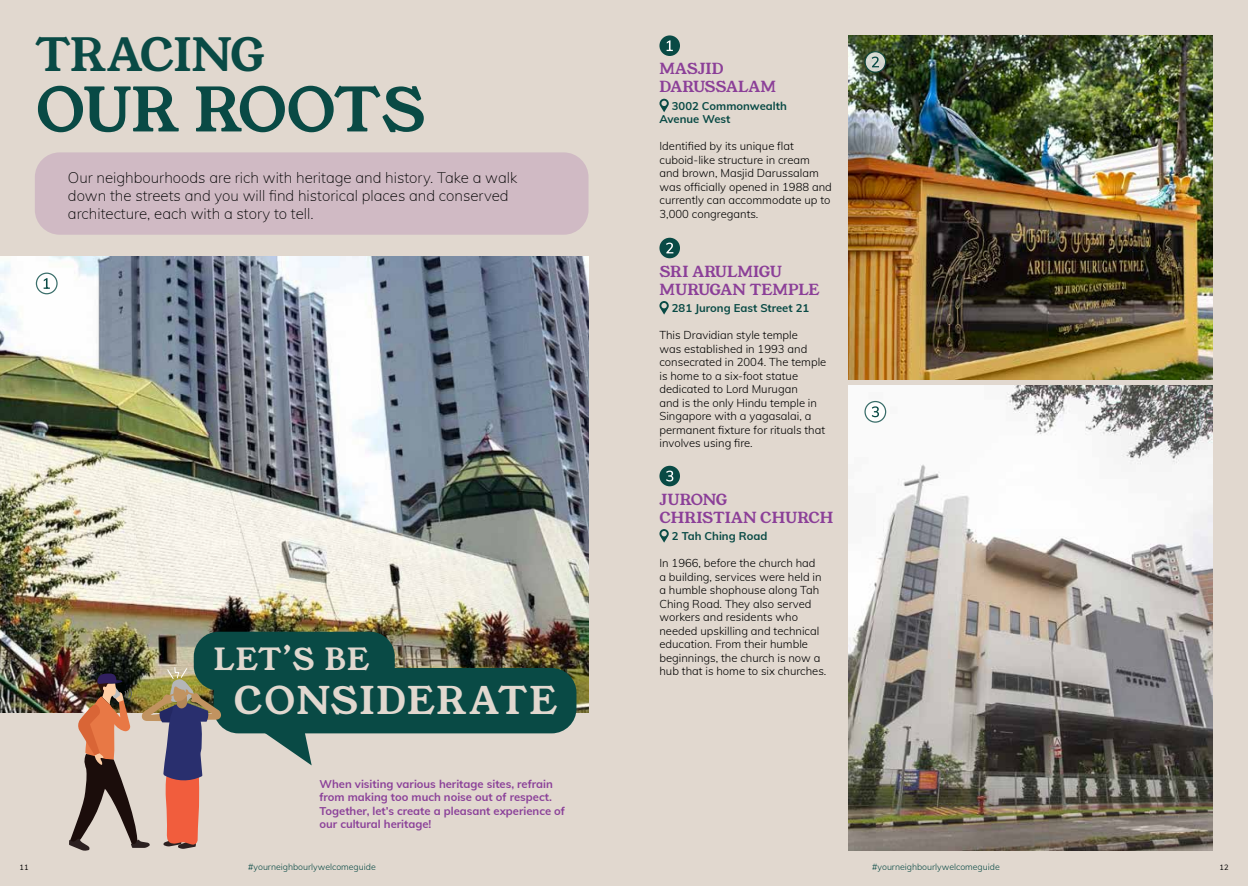
<style>
.page{position:relative;width:1248px;height:886px;background:#fff}
.page>*{position:absolute;margin:0;border:0;box-sizing:border-box;transform-origin:0 0}
.t1{font:60px "Young Serif";letter-spacing:-.02em;color:#094a45}
.t2{font:45px "Young Serif";letter-spacing:-.015em;color:#094a45}
.t3{font:37.5px "Young Serif";letter-spacing:.035em;color:#e1d8cf}
.t4{font:30px "Young Serif";color:#e1d8cf}
.t5{font:200 15px/18px "Muli";color:#000}
.t6{font:15px/18px "Young Serif";color:#8b3f98}
.t7{font:300 11.25px/13.5px "Muli";color:#000}
.t8{font:700 11.25px/13.5px "Muli";color:#8b4199}
.t9{font:700 11.25px/13.5px "Muli";color:#094a45}
.t10{font:300 8.75px "Muli";color:#094a45}
.t11{font:7.5px "Muli";color:#000}
</style>
<div class="page">
<div style="left:0;top:0;width:1247px;height:886px;background:#e1d8cf"></div>
<img style="left:0;top:257px;width:588px;height:455px">
<svg style="left:36px;top:273px;width:21px;height:21px"></svg>
<div style="left:36px;top:273px;width:22px;height:21px;border:1px solid #094a45;border-radius:50%"></div>
<svg style="left:44px;top:278px;width:6px;height:11px"></svg>
<div style="left:35px;top:152px;width:553px;height:83px;background:#d0bac4;border-radius:25px"></div>
<img style="left:848px;top:385px;width:364px;height:465px">
<img style="left:848px;top:35px;width:364px;height:344px">
<svg style="left:659px;top:301px;width:9px;height:14px"></svg>
<div style="left:659px;top:466px;width:21px;height:20px;background:#094a45;border-radius:50%"></div>
<svg style="left:666px;top:471px;width:7px;height:10px"></svg>
<svg style="left:659px;top:529px;width:9px;height:14px"></svg>
<svg style="left:659px;top:99px;width:9px;height:13px"></svg>
<div style="left:659px;top:238px;width:21px;height:20px;background:#094a45;border-radius:50%"></div>
<svg style="left:666px;top:243px;width:7px;height:10px"></svg>
<svg style="left:865px;top:52px;width:20px;height:20px"></svg>
<div style="left:864px;top:51px;width:22px;height:22px;border:1px solid #094a45;border-radius:50%"></div>
<svg style="left:871px;top:57px;width:7px;height:10px"></svg>
<svg style="left:865px;top:401px;width:20px;height:21px"></svg>
<div style="left:864px;top:401px;width:22px;height:22px;border:1px solid #094a45;border-radius:50%"></div>
<svg style="left:871px;top:406px;width:7px;height:11px"></svg>
<div style="left:659px;top:35px;width:21px;height:21px;background:#094a45;border-radius:50%"></div>
<svg style="left:666px;top:40px;width:6px;height:11px"></svg>
<div style="left:213px;top:668px;width:363px;height:65px;background:#094a45;border-radius:25px"></div>
<div style="left:194px;top:632px;width:200px;height:58px;background:#094a45;border-radius:25px"></div>
<svg style="left:253px;top:733px;width:58px;height:32px"></svg>
<img style="left:69px;top:667px;width:154px;height:184px">
<h2 class="t2" style="left:35px;top:24px;width:231px">TRACING</h2>
<h1 class="t1" style="left:36px;top:69px;width:390px">OUR ROOTS</h1>
<h3 class="t5" style="left:68px;top:168px;width:451px">Our neighbourhoods are rich with heritage and history. Take a walk down the streets and you will find historical places and conserved architecture, each with a story to tell.</h3>
<h3 class="t4" style="left:214px;top:638px;width:157px">LET’S BE</h3>
<h3 class="t3" style="left:234px;top:675px;width:325px">CONSIDERATE</h3>
<p class="t8" style="left:319px;top:776px;width:247px">When visiting various heritage sites, refrain from making too much noise out of respect.<br>Together, let’s create a pleasant experience of our cultural heritage!</p>
<h3 class="t6" style="left:659px;top:60px;width:118px">MASJID<br>DARUSSALAM</h3>
<p class="t9" style="left:659px;top:98px;width:129px;text-indent:12px">3002 Commonwealth<br>Avenue West</p>
<p class="t7" style="left:659px;top:139px;width:174px">Identified by its unique flat cuboid-like structure in cream and brown, Masjid Darussalam was officially opened in 1988 and currently can accommodate up to<br>3,000 congregants.</p>
<h3 class="t6" style="left:659px;top:262px;width:162px">SRI ARULMIGU<br>MURUGAN TEMPLE</h3>
<p class="t9" style="left:671px;top:301px;width:139px">281 Jurong East Street 21</p>
<p class="t7" style="left:659px;top:328px;width:168px">This Dravidian style temple<br>was established in 1993 and consecrated in 2004. The temple is home to a six-foot statue dedicated to Lord Murugan<br>and is the only Hindu temple in<br>Singapore with a yagasalai, a permanent fixture for rituals that involves using fire.</p>
<h3 class="t6" style="left:659px;top:490px;width:175px">JURONG<br>CHRISTIAN CHURCH</h3>
<p class="t9" style="left:671px;top:529px;width:97px">2 Tah Ching Road</p>
<p class="t7" style="left:659px;top:556px;width:168px">In 1966, before the church had<br>a building, services were held in a humble shophouse along Tah<br>Ching Road. They also served workers and residents who needed upskilling and technical education. From their humble beginnings, the church is now a hub that is home to six churches.</p>
<p class="t11" style="left:20px;top:862px;width:11px">11</p>
<p class="t10" style="left:248px;top:860px;width:129px">#yourneighbourlywelcomeguide</p>
<p class="t10" style="left:872px;top:860px;width:129px">#yourneighbourlywelcomeguide</p>
<p class="t11" style="left:1219px;top:862px;width:10px">12</p>
</div>
